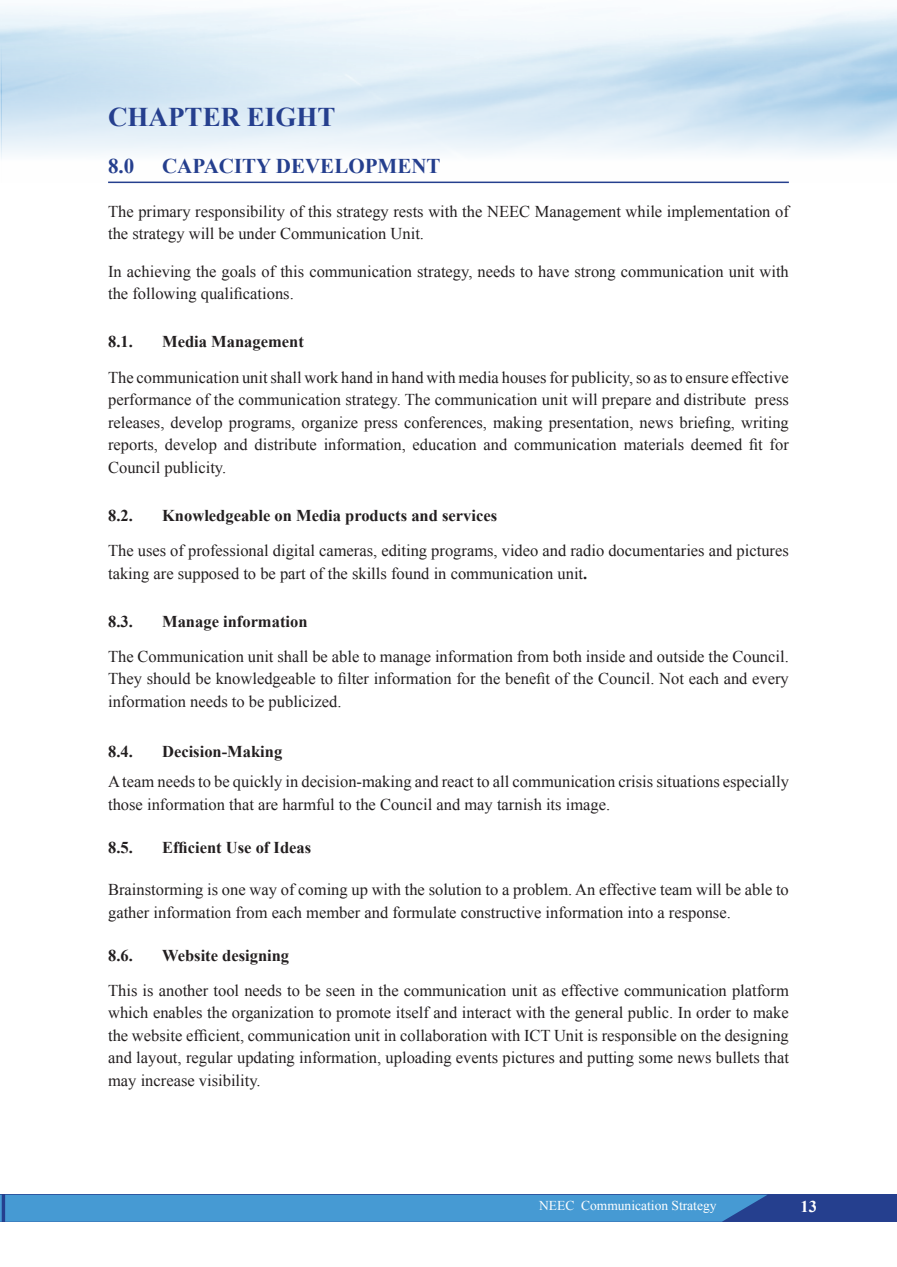
<style>
.page{position:relative;width:897px;height:1267px;background:#fff}
.page>*{position:absolute;margin:0;border:0;box-sizing:border-box;transform-origin:0 0}
.t1{font:700 27px "Times New Roman";color:#253f8e}
.t2{font:700 21px "Times New Roman";color:#253f8e}
.t3{font:16.5px/22.5px "Times New Roman";color:#231f20}
.t4{font:700 16.5px "Times New Roman";color:#231f20}
.t5{font:700 16.5px "Times New Roman";color:#fff}
.t6{font:13.5px "Times New Roman";color:#fff}
.s1{font-weight:700}
</style>
<div class="page">
<div style="left:2px;top:1194px;width:894px;height:27px;background:#253f8e"></div>
<svg style="left:0;top:1194px;width:767px;height:27px;background:#4494ce"></svg>
<hr style="left:108px;top:181px;width:680px;height:2px;background:#253f8e">
<h1 class="t1" style="left:108px;top:99px;width:229px">CHAPTER EIGHT</h1>
<p class="t2" style="left:108px;top:151px;width:28px">8.0</p>
<p class="t2" style="left:162px;top:151px;width:280px">CAPACITY DEVELOPMENT</p>
<p class="t3" style="left:108px;top:200px;width:682px">The primary responsibility of this strategy rests with the NEEC Management while implementation of the strategy will be under Communication Unit.</p>
<p class="t3" style="left:108px;top:260px;width:682px">In achieving the goals of this communication strategy, needs to have strong communication unit with the following qualifications.</p>
<p class="t4" style="left:108px;top:330px;width:26px">8.1.</p>
<p class="t4" style="left:162px;top:330px;width:143px">Media Management</p>
<p class="t3" style="left:108px;top:365px;width:682px;text-align:justify">The communication unit shall work hand in hand with media houses for publicity, so as to ensure effective performance of the communication strategy. The communication unit will prepare and distribute press releases, develop programs, organize press conferences, making presentation, news briefing, writing reports, develop and distribute information, education and communication materials deemed fit for Council publicity.</p>
<p class="t4" style="left:108px;top:504px;width:26px">8.2.</p>
<p class="t4" style="left:162px;top:504px;width:336px">Knowledgeable on Media products and services</p>
<p class="t3" style="left:108px;top:539px;width:682px">The uses of professional digital cameras, editing programs, video and radio documentaries and pictures taking are supposed to be part of the skills found in communication unit<span class="s1">.</span></p>
<p class="t4" style="left:108px;top:609px;width:26px">8.3.</p>
<p class="t4" style="left:162px;top:609px;width:147px">Manage information</p>
<p class="t3" style="left:108px;top:645px;width:682px;text-align:justify">The Communication unit shall be able to manage information from both inside and outside the Council.<br>They should be knowledgeable to filter information for the benefit of the Council. Not each and every information needs to be publicized.</p>
<p class="t4" style="left:108px;top:740px;width:26px">8.4.</p>
<p class="t4" style="left:162px;top:740px;width:122px">Decision-Making</p>
<p class="t3" style="left:108px;top:770px;width:682px">A team needs to be quickly in decision-making and react to all communication crisis situations especially those information that are harmful to the Council and may tarnish its image.</p>
<p class="t4" style="left:108px;top:835px;width:26px">8.5.</p>
<p class="t4" style="left:162px;top:835px;width:150px">Efficient Use of Ideas</p>
<p class="t3" style="left:108px;top:878px;width:682px">Brainstorming is one way of coming up with the solution to a problem. An effective team will be able to gather information from each member and formulate constructive information into a response.</p>
<p class="t4" style="left:108px;top:943px;width:26px">8.6.</p>
<p class="t4" style="left:162px;top:943px;width:128px">Website designing</p>
<p class="t3" style="left:108px;top:978px;width:682px;text-align:justify">This is another tool needs to be seen in the communication unit as effective communication platform which enables the organization to promote itself and interact with the general public. In order to make the website efficient, communication unit in collaboration with ICT Unit is responsible on the designing and layout, regular updating information, uploading events pictures and putting some news bullets that may increase visibility.</p>
<p class="t6" style="left:539px;top:1196px;width:179px">NEEC Communication Strategy</p>
<p class="t5" style="left:800px;top:1195px;width:18px">13</p>
</div>
